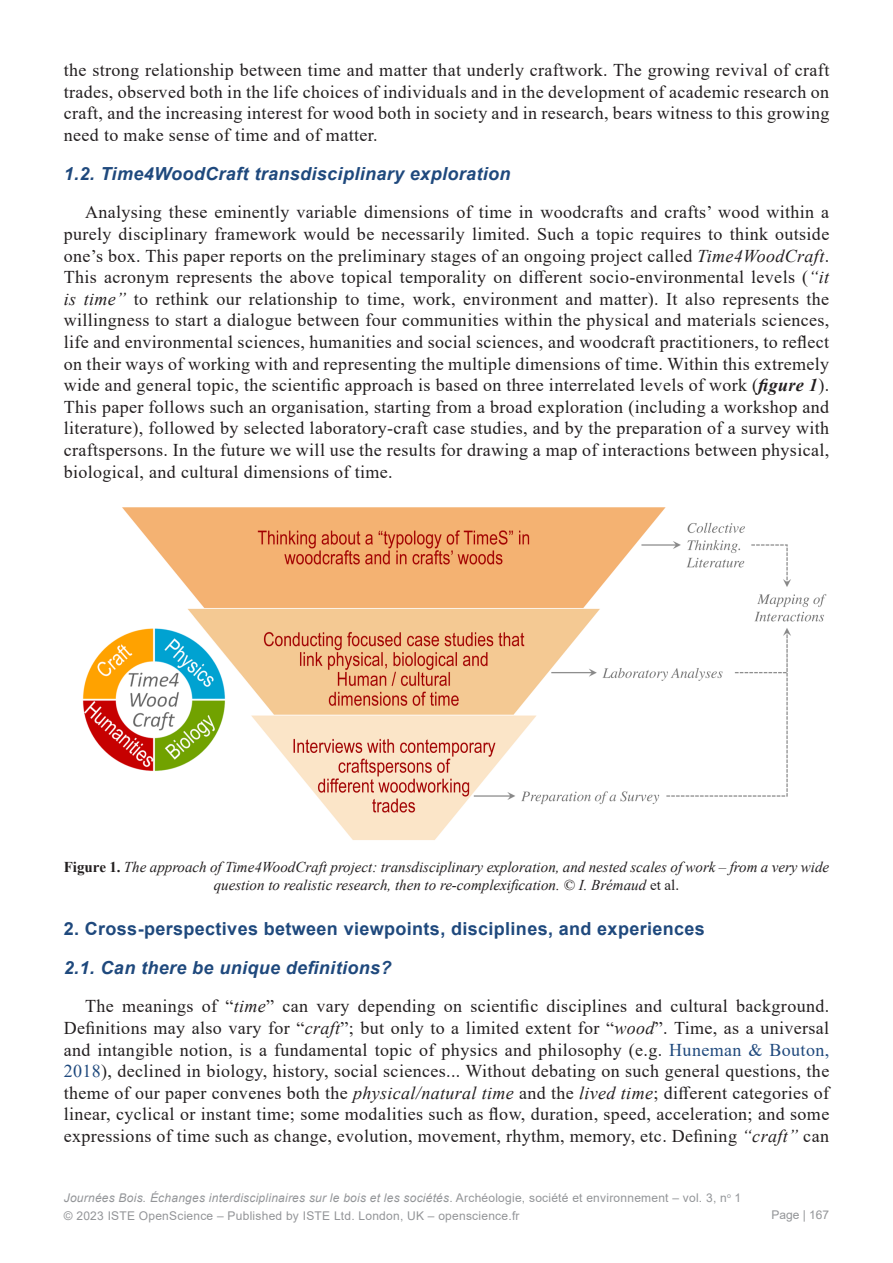
<style>
.page{position:relative;width:893px;height:1263px;background:#fff}
.page>*{position:absolute;margin:0;border:0;box-sizing:border-box;transform-origin:0 0}
.Texte{font:18px/21.6px "Times New Roman";letter-spacing:.02em;color:#231f20;text-align:justify}
.Titre_2{font:italic 700 18px "Arial";letter-spacing:.02em;color:#1f497d}
.Titre_1{font:700 18px "Arial";letter-spacing:.02em;color:#1f497d}
.Légende_figure{font:italic 15px/18px "Times New Roman";color:#231f20;text-align:center}
.t1{font:12px/18.6px "Arial";letter-spacing:.02em;color:#939598}
.s1{font-style:italic}
.s2{font-weight:700;font-style:italic}
.s3{font-weight:700;font-style:normal}
.s4{font-style:normal}
.s5{color:#1f497d}
</style>
<div class="page">
<img style="left:82px;top:507px;width:745px;height:333px">
<div style="left:737px;top:594px;width:5px;height:9px;background:#fff"></div>
<p class="Texte" style="left:64px;top:59px;width:767px">the strong relationship between time and matter that underly craftwork. The growing revival of craft trades, observed both in the life choices of individuals and in the development of academic research on craft, and the increasing interest for wood both in society and in research, bears witness to this growing need to make sense of time and of matter.</p>
<p class="Titre_2" style="left:64px;top:161px;width:448px">1.2. Time4WoodCraft transdisciplinary exploration</p>
<p class="Texte" style="left:64px;top:201px;width:767px;text-indent:21px">Analysing these eminently variable dimensions of time in woodcrafts and crafts’ wood within a purely disciplinary framework would be necessarily limited. Such a topic requires to think outside one’s box. This paper reports on the preliminary stages of an ongoing project called <span class="s1">Time4WoodCraft</span>.<br>This acronym represents the above topical temporality on different socio-environmental levels (<span class="s1">“it is time”</span> to rethink our relationship to time, work, environment and matter). It also represents the willingness to start a dialogue between four communities within the physical and materials sciences, life and environmental sciences, humanities and social sciences, and woodcraft practitioners, to reflect on their ways of working with and representing the multiple dimensions of time. Within this extremely wide and general topic, the scientific approach is based on three interrelated levels of work (<span class="s2">figure 1</span>).<br>This paper follows such an organisation, starting from a broad exploration (including a workshop and literature), followed by selected laboratory-craft case studies, and by the preparation of a survey with craftspersons. In the future we will use the results for drawing a map of interactions between physical, biological, and cultural dimensions of time.</p>
<p class="Légende_figure" style="left:64px;top:858px;width:767px"><span class="s3">Figure 1.</span> The approach of Time4WoodCraft project: transdisciplinary exploration, and nested scales of work – from a very wide question to realistic research, then to re-complexification. © I. Brémaud <span class="s4">et al.</span></p>
<p class="Titre_1" style="left:64px;top:916px;width:643px">2. Cross-perspectives between viewpoints, disciplines, and experiences</p>
<p class="Titre_2" style="left:64px;top:955px;width:329px">2.1. Can there be unique definitions?</p>
<p class="Texte" style="left:64px;top:995px;width:767px;text-indent:21px">The meanings of “<span class="s1">time</span>” can vary depending on scientific disciplines and cultural background.<br>Definitions may also vary for “<span class="s1">craft</span>”; but only to a limited extent for “<span class="s1">wood</span>”. Time, as a universal and intangible notion, is a fundamental topic of physics and philosophy (e.g. <span class="s5">Huneman &amp; Bouton, 2018</span>), declined in biology, history, social sciences... Without debating on such general questions, the theme of our paper convenes both the <span class="s1">physical/natural time</span> and the <span class="s1">lived time</span>; different categories of linear, cyclical or instant time; some modalities such as flow, duration, speed, acceleration; and some expressions of time such as change, evolution, movement, rhythm, memory, etc. Defining <span class="s1">“craft”</span> can</p>
<p class="t1" style="left:64px;top:1188px;width:679px"><span class="s1">Journées Bois. Échanges interdisciplinaires sur le bois et les sociétés</span>. Archéologie, société et environnement – vol. 3, n<sup>o</sup> 1 © 2023 ISTE OpenScience – Published by ISTE Ltd. London, UK – openscience.fr</p>
<p class="t1" style="left:771px;top:1205px;width:59px">Page | 167</p>
</div>
